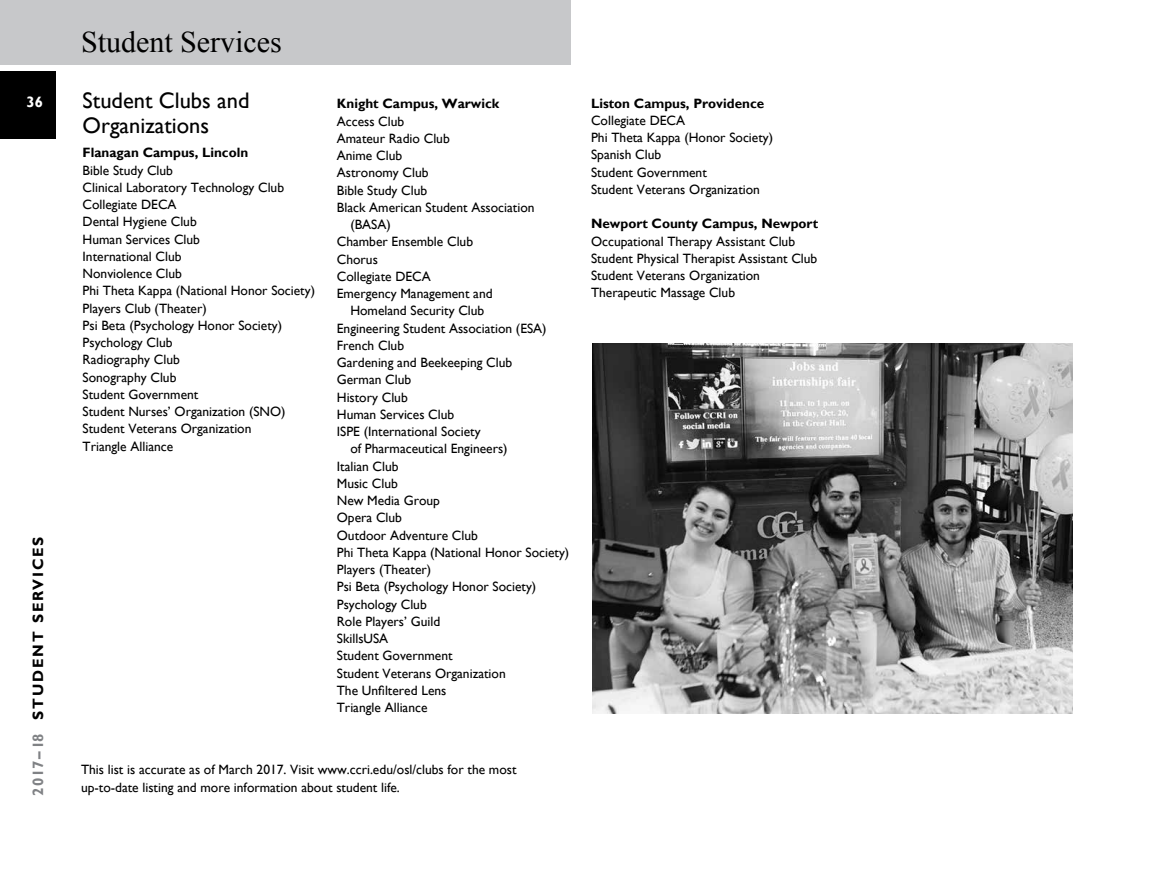
<style>
.page{position:relative;width:1161px;height:891px;background:#fff}
.page>*{position:absolute;margin:0;border:0;box-sizing:border-box;transform-origin:0 0}
.t1{font:30px "Times New Roman";color:#000}
.t2{font:22.5px/25.5px "Gill Sans";color:#000}
.t3{font:700 15px "Gill Sans";letter-spacing:.125em;color:#000}
.t4{font:700 15px "Gill Sans";color:#fff}
.t5{font:13.5px/17.2px "Gill Sans";color:#000}
.t6{font:700 13.5px "Gill Sans";color:#000}
.s1{color:#808285}
</style>
<div class="page">
<div style="left:0;top:0;width:571px;height:64px;background:#c7c8ca"></div>
<div style="left:0;top:71px;width:56px;height:68px;background:#000"></div>
<img style="left:592px;top:344px;width:480px;height:369px">
<p class="t4" style="left:27px;top:93px;width:18px">36</p>
<p class="t3" style="left:29px;top:796px;width:261px;rotate:-90deg"><span class="s1">2017–18</span> STUDENT SERVICES</p>
<h1 class="t1" style="left:81px;top:22px;width:202px">Student Services</h1>
<h2 class="t2" style="left:83px;top:88px;width:168px">Student Clubs and<br>Organizations</h2>
<p class="t6" style="left:83px;top:145px;width:167px">Flanagan Campus, Lincoln</p>
<p class="t5" style="left:83px;top:162px;width:234px">Bible Study Club<br>Clinical Laboratory Technology Club<br>Collegiate DECA<br>Dental Hygiene Club<br>Human Services Club<br>International Club<br>Nonviolence Club<br>Phi Theta Kappa (National Honor Society)<br>Players Club (Theater)<br>Psi Beta (Psychology Honor Society)<br>Psychology Club<br>Radiography Club<br>Sonography Club<br>Student Government<br>Student Nurses’ Organization (SNO)<br>Student Veterans Organization<br>Triangle Alliance</p>
<p class="t6" style="left:337px;top:96px;width:164px">Knight Campus, Warwick</p>
<p class="t5" style="left:337px;top:113px;width:69px">Access Club</p>
<p class="t5" style="left:337px;top:130px;width:114px">Amateur Radio Club</p>
<p class="t5" style="left:337px;top:147px;width:67px">Anime Club</p>
<p class="t5" style="left:337px;top:164px;width:93px">Astronomy Club</p>
<p class="t5" style="left:337px;top:182px;width:92px">Bible Study Club</p>
<p class="t5" style="left:337px;top:199px;width:199px">Black American Student Association</p>
<p class="t5" style="left:350px;top:216px;width:42px">(BASA)</p>
<p class="t5" style="left:337px;top:233px;width:138px">Chamber Ensemble Club</p>
<p class="t5" style="left:337px;top:251px;width:43px">Chorus</p>
<p class="t5" style="left:337px;top:268px;width:96px">Collegiate DECA</p>
<p class="t5" style="left:337px;top:285px;width:157px">Emergency Management and</p>
<p class="t5" style="left:350px;top:303px;width:136px">Homeland Security Club</p>
<p class="t5" style="left:337px;top:320px;width:211px">Engineering Student Association (ESA)</p>
<p class="t5" style="left:337px;top:337px;width:69px">French Club</p>
<p class="t5" style="left:337px;top:354px;width:177px">Gardening and Beekeeping Club</p>
<p class="t5" style="left:337px;top:372px;width:76px">German Club</p>
<p class="t5" style="left:337px;top:389px;width:72px">History Club</p>
<p class="t5" style="left:337px;top:406px;width:119px">Human Services Club</p>
<p class="t5" style="left:337px;top:423px;width:145px">ISPE (International Society</p>
<p class="t5" style="left:350px;top:441px;width:159px">of Pharmaceutical Engineers)</p>
<p class="t5" style="left:337px;top:458px;width:63px">Italian Club</p>
<p class="t5" style="left:337px;top:475px;width:63px">Music Club</p>
<p class="t5" style="left:337px;top:492px;width:105px">New Media Group</p>
<p class="t5" style="left:337px;top:510px;width:67px">Opera Club</p>
<p class="t5" style="left:337px;top:527px;width:143px">Outdoor Adventure Club</p>
<p class="t5" style="left:337px;top:544px;width:234px">Phi Theta Kappa (National Honor Society)</p>
<p class="t5" style="left:337px;top:561px;width:96px">Players (Theater)</p>
<p class="t5" style="left:337px;top:579px;width:201px">Psi Beta (Psychology Honor Society)</p>
<p class="t5" style="left:337px;top:596px;width:91px">Psychology Club</p>
<p class="t5" style="left:337px;top:613px;width:105px">Role Players’ Guild</p>
<p class="t5" style="left:337px;top:630px;width:53px">SkillsUSA</p>
<p class="t5" style="left:337px;top:648px;width:117px">Student Government</p>
<p class="t5" style="left:337px;top:665px;width:170px">Student Veterans Organization</p>
<p class="t5" style="left:337px;top:682px;width:111px">The Unfiltered Lens</p>
<p class="t5" style="left:337px;top:699px;width:92px">Triangle Alliance</p>
<p class="t5" style="left:81px;top:761px;width:437px">This list is accurate as of March 2017. Visit www.ccri.edu/osl/clubs for the most up-to-date listing and more information about student life.</p>
<p class="t6" style="left:591px;top:95px;width:175px">Liston Campus, Providence</p>
<p class="t5" style="left:591px;top:112px;width:184px">Collegiate DECA<br>Phi Theta Kappa (Honor Society)<br>Spanish Club<br>Student Government<br>Student Veterans Organization</p>
<p class="t6" style="left:591px;top:216px;width:229px">Newport County Campus, Newport</p>
<p class="t5" style="left:591px;top:233px;width:228px">Occupational Therapy Assistant Club Student Physical Therapist Assistant Club Student Veterans Organization Therapeutic Massage Club</p>
</div>
